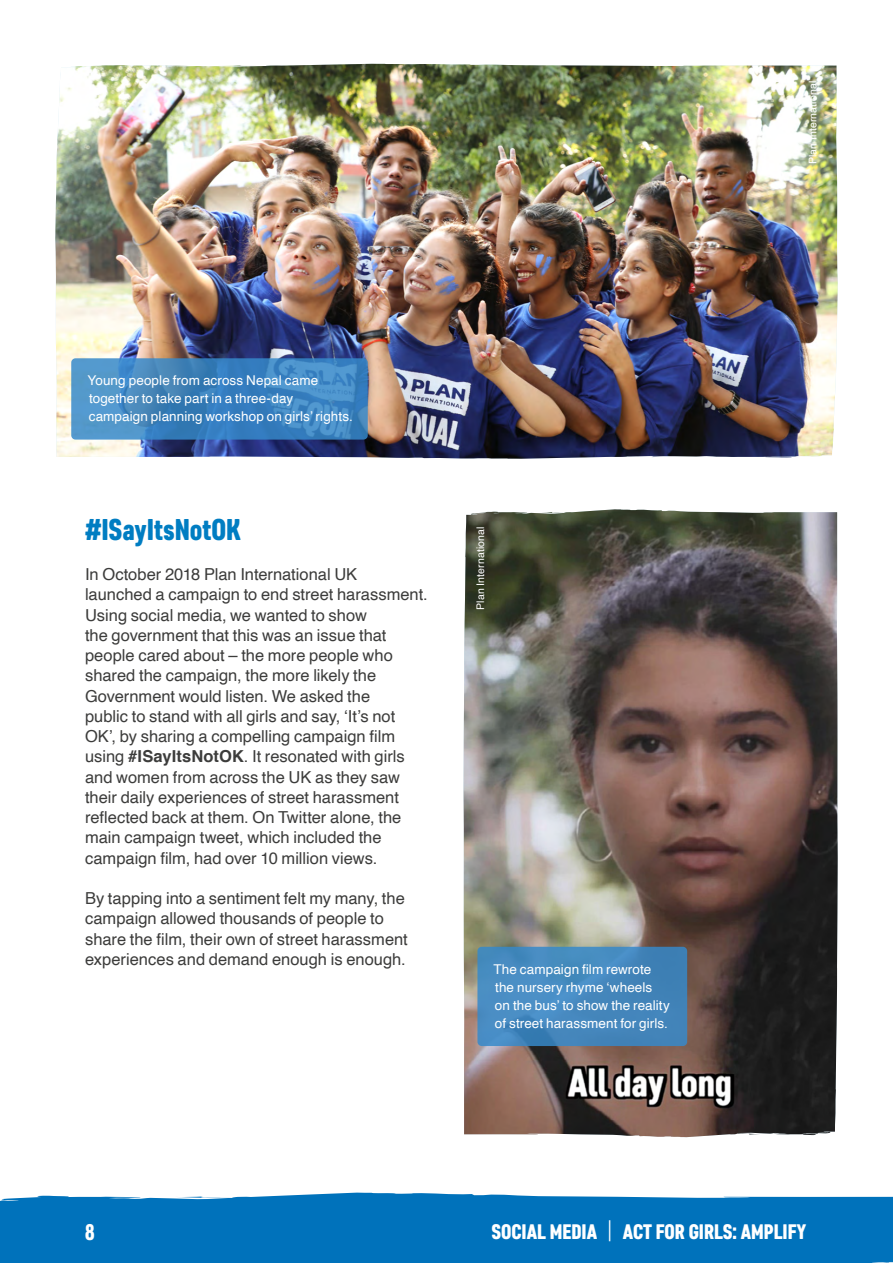
<style>
.page{position:relative;width:893px;height:1263px;background:#fff}
.page>*{position:absolute;margin:0;border:0;box-sizing:border-box;transform-origin:0 0}
.t1{font:30px "Core Paint";color:#007dc2}
.t2{font:22.5px "Core Paint";color:#fff}
.t3{font:21px "Core Paint";color:#fff}
.t4{font:16.5px/20.2px "Helvetica";color:#3c3c3b}
.t5{font:13.5px/18px "Helvetica";letter-spacing:.005em;color:#fff}
.t6{font:10.5px "Helvetica";letter-spacing:.015em;color:#fff}
.s1{font-weight:700}
.s2{font-family:"Helvetica";font-weight:300}
</style>
<div class="page">
<img style="left:55px;top:65px;width:783px;height:394px">
<svg style="left:71px;top:358px;width:297px;height:82px;background:#4187c1"></svg>
<img style="left:463px;top:512px;width:375px;height:625px">
<svg style="left:477px;top:947px;width:210px;height:99px;background:#4487bd"></svg>
<div style="left:0;top:1192px;width:893px;height:71px;background:#0072bb"></div>
<p class="t5" style="left:87px;top:372px;width:267px">Young people from across Nepal came together to take part in a three-day campaign planning workshop on girls’ rights.</p>
<h1 class="t1" style="left:85px;top:511px;width:157px">#ISayItsNotOK</h1>
<p class="t4" style="left:85px;top:565px;width:344px">In October 2018 Plan International UK launched a campaign to end street harassment.<br>Using social media, we wanted to show<br>the government that this was an issue that people cared about – the more people who shared the campaign, the more likely the Government would listen. We asked the<br>public to stand with all girls and say, ‘It’s not OK’, by sharing a compelling campaign film using <span class="s1">#ISayItsNotOK</span>. It resonated with girls and women from across the UK as they saw their daily experiences of street harassment reflected back at them. On Twitter alone, the main campaign tweet, which included the campaign film, had over 10 million views.</p>
<p class="t4" style="left:85px;top:889px;width:324px">By tapping into a sentiment felt my many, the campaign allowed thousands of people to share the film, their own of street harassment experiences and demand enough is enough.</p>
<p class="t6" style="left:472px;top:610px;width:85px;rotate:-90deg">Plan International</p>
<p class="t5" style="left:493px;top:960px;width:178px">The campaign film rewrote the nursery rhyme ‘wheels<br>on the bus’ to show the reality of street harassment for girls.</p>
<p class="t6" style="left:805px;top:164px;width:85px;rotate:-90deg">Plan International</p>
<h2 class="t2" style="left:85px;top:1218px;width:11px">8</h2>
<p class="t3" style="left:491px;top:1219px;width:317px">SOCIAL MEDIA <span class="s2">|</span> ACT FOR GIRLS: AMPLIFY</p>
</div>
